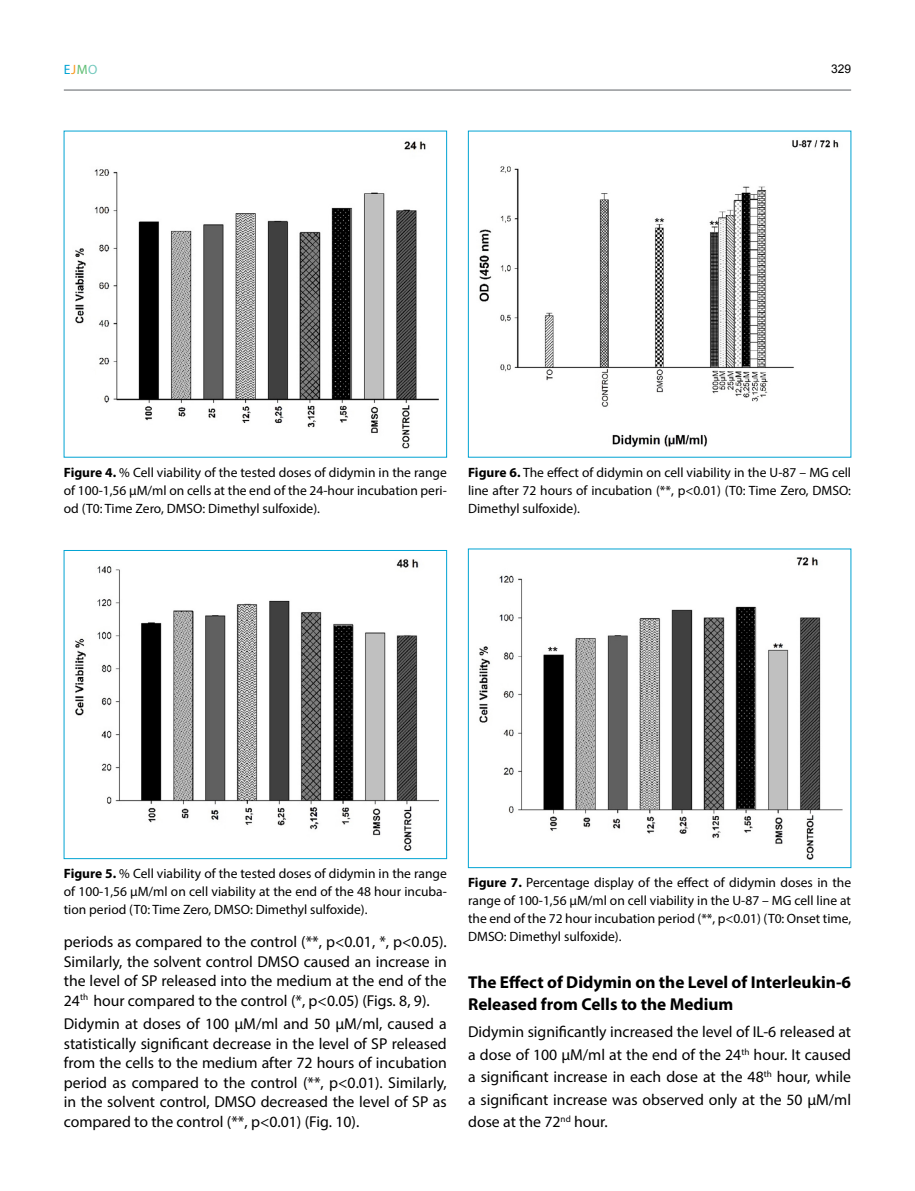
<style>
.page{position:relative;width:915px;height:1191px;background:#fff}
.page>*{position:absolute;margin:0;border:0;box-sizing:border-box;transform-origin:0 0}
.t1{font:700 17.25px/22.5px "Myriad Pro";color:#000}
.t2{font:15.75px/19.5px "Myriad Pro";color:#000;text-align:justify}
.t3{font:13.5px/18px "Myriad Pro";color:#000;text-align:justify}
.t4{font:13.5px "Myriad Pro";color:#00a3d3}
.t5{font:12px "Arial";color:#000}
.s1{color:#f8991f}
.s2{color:#5ebd72}
.s3{color:#73c9bd}
.s4{font-weight:700}
</style>
<div class="page">
<hr style="left:64px;top:89px;width:786px;height:2px;background:#939598">
<div style="left:468px;top:549px;width:382px;height:319px;border:1px solid #00a3d3"></div>
<img style="left:479px;top:557px;width:363px;height:302px">
<img style="left:75px;top:141px;width:363px;height:308px">
<div style="left:64px;top:550px;width:382px;height:309px;border:1px solid #00a3d3"></div>
<img style="left:75px;top:559px;width:363px;height:291px">
<img style="left:479px;top:166px;width:315px;height:282px">
<img style="left:792px;top:140px;width:47px;height:8px">
<p class="t4" style="left:64px;top:61px;width:35px">E<span class="s1">J</span><span class="s2">M</span><span class="s3">O</span></p>
<p class="t5" style="left:830px;top:60px;width:22px">329</p>
<p class="t3" style="left:64px;top:463px;width:384px"><span class="s4">Figure 4.</span> % Cell viability of the tested doses of didymin in the range of 100-1,56 μM/ml on cells at the end of the 24-hour incubation peri&shy;od (T0: Time Zero, DMSO: Dimethyl sulfoxide).</p>
<p class="t3" style="left:468px;top:463px;width:384px"><span class="s4">Figure 6.</span> The effect of didymin on cell viability in the U-87 – MG cell line after 72 hours of incubation (**, p&lt;0.01) (T0: Time Zero, DMSO:<br>Dimethyl sulfoxide).</p>
<p class="t3" style="left:64px;top:864px;width:384px"><span class="s4">Figure 5.</span> % Cell viability of the tested doses of didymin in the range of 100-1,56 μM/ml on cell viability at the end of the 48 hour incuba&shy;tion period (T0: Time Zero, DMSO: Dimethyl sulfoxide).</p>
<p class="t2" style="left:64px;top:931px;width:384px">periods as compared to the control (**, p&lt;0.01, *, p&lt;0.05).<br>Similarly, the solvent control DMSO caused an increase in the level of SP released into the medium at the end of the 24<sup>th</sup> hour compared to the control (*, p&lt;0.05) (Figs. 8, 9).</p>
<p class="t2" style="left:64px;top:1014px;width:384px">Didymin at doses of 100 µM/ml and 50 µM/ml, caused a statistically significant decrease in the level of SP released from the cells to the medium after 72 hours of incubation period as compared to the control (**, p&lt;0.01). Similarly, in the solvent control, DMSO decreased the level of SP as compared to the control (**, p&lt;0.01) (Fig. 10).</p>
<p class="t3" style="left:468px;top:873px;width:384px"><span class="s4">Figure 7.</span> Percentage display of the effect of didymin doses in the range of 100-1,56 μM/ml on cell viability in the U-87 – MG cell line at the end of the 72 hour incubation period (**, p&lt;0.01) (T0: Onset time, DMSO: Dimethyl sulfoxide).</p>
<p class="t1" style="left:468px;top:970px;width:384px">The Effect of Didymin on the Level of Interleukin-6<br>Released from Cells to the Medium</p>
<p class="t2" style="left:468px;top:1020px;width:384px;line-height:22.5px">Didymin significantly increased the level of IL-6 released at a dose of 100 μM/ml at the end of the 24<sup>th</sup> hour. It caused a significant increase in each dose at the 48<sup>th</sup> hour, while a significant increase was observed only at the 50 μM/ml dose at the 72<sup>nd</sup> hour.</p>
</div>
